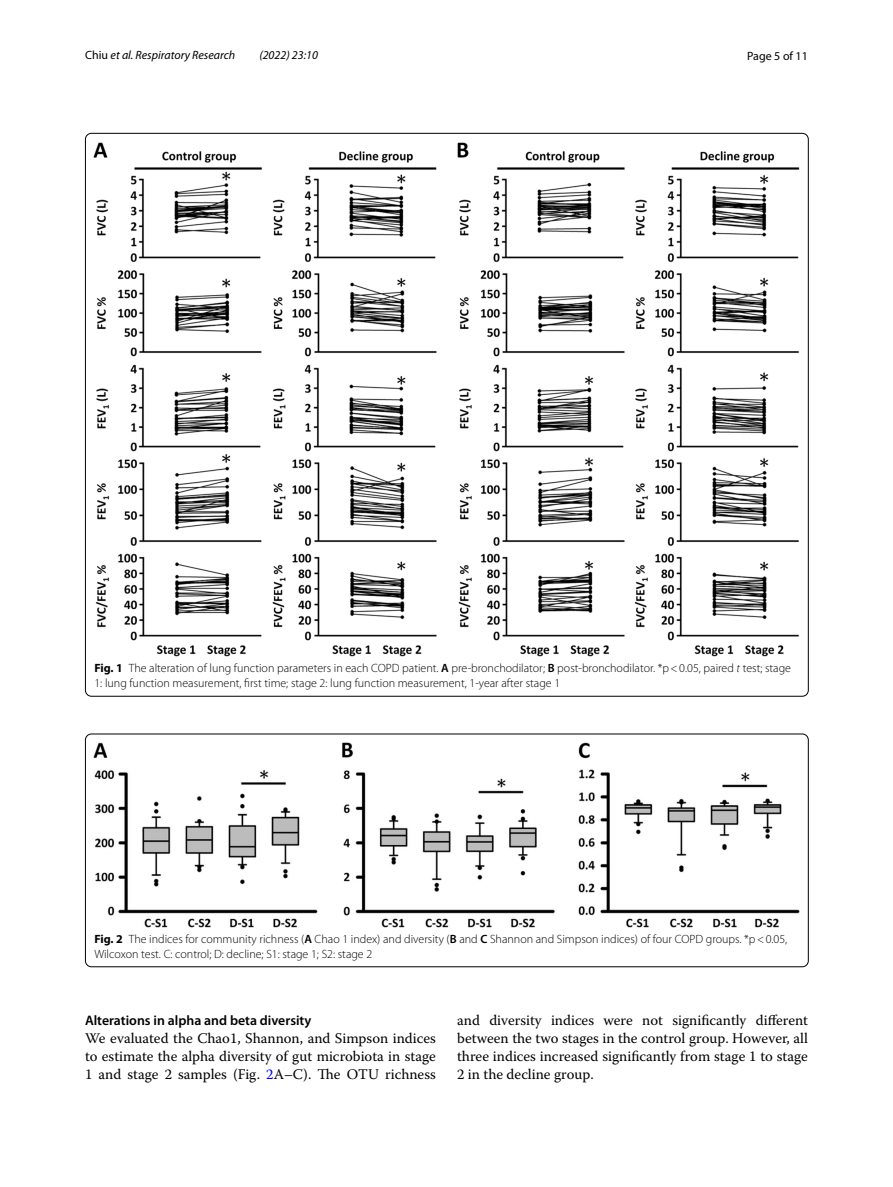
<style>
.page{position:relative;width:893px;height:1187px;background:#fff}
.page>*{position:absolute;margin:0;border:0;box-sizing:border-box;transform-origin:0 0}
.t1{font:14.7px/18px "Warnock Pro";color:#000;text-align:justify}
.t2{font:600 13.8px "Myriad Pro";color:#000}
.t3{font:300 12px/15px "Myriad Pro";color:#000}
.t4{font:italic 12px "Myriad Pro";color:#000}
.t5{font:12px "Myriad Pro";color:#000}
.s1{font-style:normal}
.s2{font-weight:700}
.s3{font-weight:600}
.s4{font-style:italic}
.s5{color:#00f}
</style>
<div class="page">
<img style="left:94px;top:142px;width:706px;height:514px">
<img style="left:94px;top:743px;width:706px;height:184px">
<div style="left:85px;top:733px;width:723px;height:233px;border:1px solid #000;border-radius:6px"></div>
<p class="t4" style="left:85px;top:48px;width:152px"><span class="s1">Chiu</span> et al. Respiratory Research</p>
<p class="t4" style="left:259px;top:48px;width:60px">(2022) 23:10</p>
<p class="t5" style="left:747px;top:48px;width:62px">Page 5 of 11</p>
<p class="t3" style="left:94px;top:660px;width:698px"><span class="s2">Fig. 1</span> The alteration of lung function parameters in each COPD patient. <span class="s3">A</span> pre-bronchodilator; <span class="s3">B</span> post-bronchodilator. *p&lt;0.05, paired <span class="s4">t</span> test; stage<br>1: lung function measurement, first time; stage 2: lung function measurement, 1-year after stage 1</p>
<p class="t3" style="left:94px;top:931px;width:694px"><span class="s2">Fig. 2</span> The indices for community richness (<span class="s3">A</span> Chao 1 index) and diversity (<span class="s3">B</span> and <span class="s3">C</span> Shannon and Simpson indices) of four COPD groups. *p&lt;0.05,<br>Wilcoxon test. C: control; D: decline; S1: stage 1; S2: stage 2</p>
<p class="t2" style="left:85px;top:1011px;width:228px">Alterations in alpha and beta diversity</p>
<p class="t1" style="left:85px;top:1028px;width:352px">We evaluated the Chao1, Shannon, and Simpson indices to estimate the alpha diversity of gut microbiota in stage 1 and stage 2 samples (Fig. <span class="s5">2</span>A–C). The OTU richness</p>
<p class="t1" style="left:457px;top:1010px;width:352px">and diversity indices were not significantly different between the two stages in the control group. However, all three indices increased significantly from stage 1 to stage 2 in the decline group.</p>
</div>
